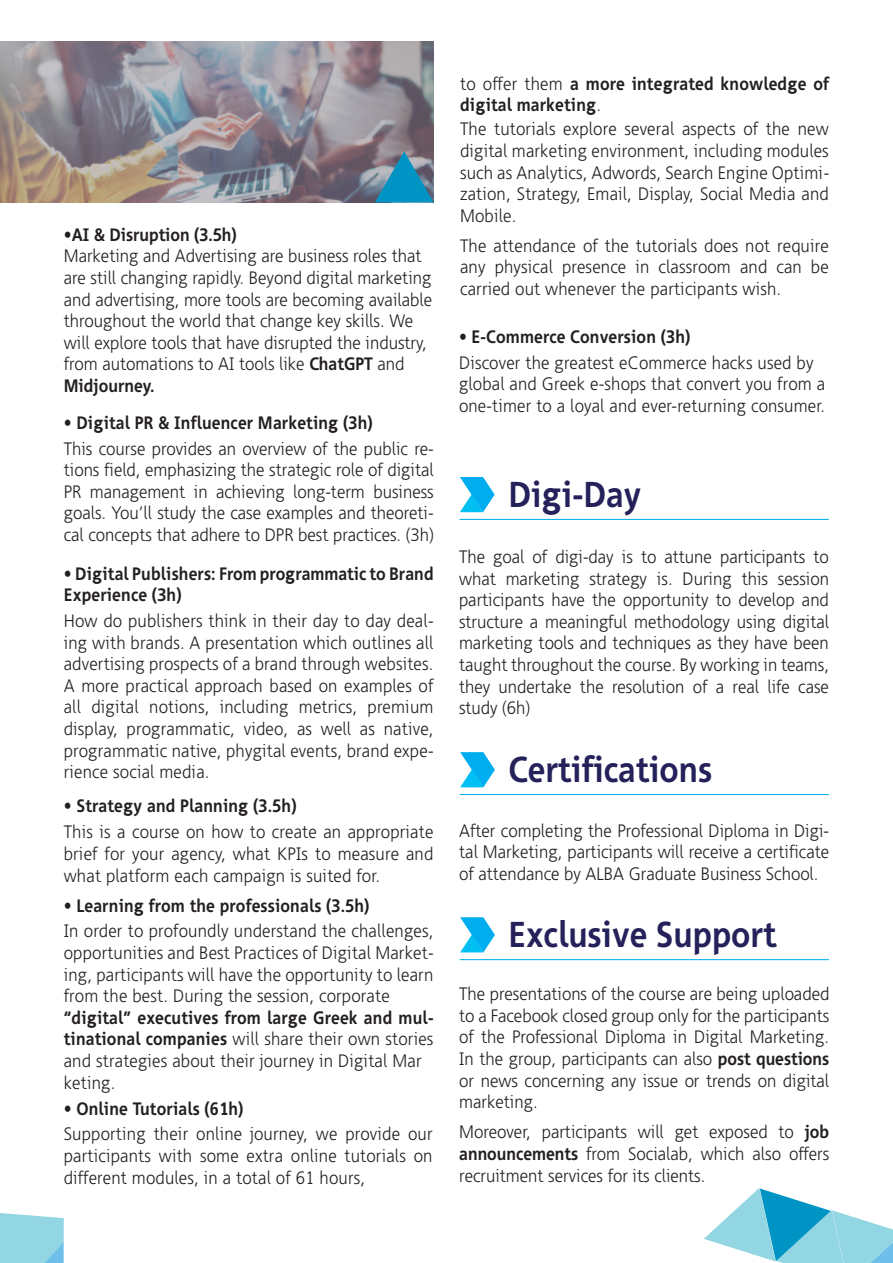
<style>
.page{position:relative;width:893px;height:1263px;background:#fff}
.page>*{position:absolute;margin:0;border:0;box-sizing:border-box;transform-origin:0 0}
.t1{font:700 36px "PF Index";color:#25215a}
.t2{font:300 18px/21.6px "PF Index";color:#231f20;text-align:justify}
.t3{font:700 18px/21.6px "PF Index";letter-spacing:.01em;color:#231f20}
.s1{font-weight:700}
.s2{font-weight:300}
</style>
<div class="page">
<img style="left:0;top:41px;width:434px;height:161px">
<svg style="left:0;top:1213px;width:64px;height:50px;background:#95d6e5"></svg>
<svg style="left:375px;top:151px;width:59px;height:51px;background:#448ba9"></svg>
<svg style="left:460px;top:752px;width:35px;height:35px"></svg>
<hr style="left:460px;top:794px;width:369px;height:1px;background:#00aeef">
<svg style="left:460px;top:917px;width:35px;height:35px"></svg>
<svg style="left:460px;top:477px;width:35px;height:35px"></svg>
<hr style="left:460px;top:959px;width:369px;height:1px;background:#00aeef">
<hr style="left:459px;top:519px;width:370px;height:1px;background:#00aeef">
<svg style="left:704px;top:1188px;width:189px;height:75px"></svg>
<p class="t3" style="left:64px;top:224px;width:174px">•AI &amp; Disruption (3.5h)</p>
<p class="t2" style="left:64px;top:246px;width:370px;text-align:left">Marketing and Advertising are business roles that are still changing rapidly. Beyond digital marketing and advertising, more tools are becoming available throughout the world that change key skills. We will explore tools that have disrupted the industry, from automations to AI tools like <span class="s1">ChatGPT</span> and <span class="s1">Midjourney.</span></p>
<p class="t3" style="left:64px;top:412px;width:311px">• Digital PR &amp; Influencer Marketing (3h)</p>
<p class="t2" style="left:64px;top:438px;width:372px">This course provides an overview of the public re&shy;tions field, emphasizing the strategic role of digital PR management in achieving long-term business goals. You’ll study the case examples and theoreti&shy;cal concepts that adhere to DPR best practices. (3h)</p>
<p class="t3" style="left:64px;top:562px;width:371px">• Digital Publishers: From programmatic to Brand<br>Experience (3h)</p>
<p class="t2" style="left:64px;top:610px;width:371px">How do publishers think in their day to day deal&shy;ing with brands. A presentation which outlines all advertising prospects of a brand through websites.<br>A more practical approach based on examples of all digital notions, including metrics, premium display, programmatic, video, as well as native, programmatic native, phygital events, brand expe&shy;rience social media.</p>
<p class="t3" style="left:64px;top:795px;width:234px">• Strategy and Planning (3.5h)</p>
<p class="t2" style="left:64px;top:821px;width:371px">This is a course on how to create an appropriate brief for your agency, what KPIs to measure and what platform each campaign is suited for.</p>
<p class="t3" style="left:64px;top:894px;width:307px">• Learning from the professionals (3.5h)</p>
<p class="t2" style="left:64px;top:921px;width:371px">In order to profoundly understand the challenges, opportunities and Best Practices of Digital Market&shy;ing, participants will have the opportunity to learn from the best. During the session, corporate</p>
<p class="t2" style="left:64px;top:1007px;width:371px;text-align:left"><span class="s1">“digital” executives from large Greek and mul&shy;tinational companies</span> will share their own stories and strategies about their journey in Digital Mar keting.</p>
<p class="t3" style="left:64px;top:1097px;width:181px">• Online Tutorials (61h)</p>
<p class="t2" style="left:64px;top:1123px;width:370px">Supporting their online journey, we provide our participants with some extra online tutorials on different modules, in a total of 61 hours,</p>
<p class="t3" style="left:460px;top:73px;width:370px"><span class="s2">to offer them</span> a more integrated knowledge of digital marketing<span class="s2">.</span></p>
<p class="t2" style="left:460px;top:119px;width:371px">The tutorials explore several aspects of the new digital marketing environment, including modules such as Analytics, Adwords, Search Engine Optimi&shy;zation, Strategy, Email, Display, Social Media and Mobile.</p>
<p class="t2" style="left:460px;top:235px;width:370px">The attendance of the tutorials does not require any physical presence in classroom and can be carried out whenever the participants wish.</p>
<p class="t3" style="left:459px;top:326px;width:233px">• E-Commerce Conversion (3h)</p>
<p class="t2" style="left:459px;top:352px;width:368px;text-align:left">Discover the greatest eCommerce hacks used by global and Greek e-shops that convert you from a one-timer to a loyal and ever-returning consumer.</p>
<h1 class="t1" style="left:508px;top:473px;width:134px">Digi-Day</h1>
<p class="t2" style="left:459px;top:546px;width:372px">Τhe goal of digi-day is to attune participants to what marketing strategy is. During this session participants have the opportunity to develop and structure a meaningful methodology using digital marketing tools and techniques as they have been taught throughout the course. By working in teams, they undertake the resolution of a real life case study (6h)</p>
<h1 class="t1" style="left:509px;top:748px;width:205px">Certifications</h1>
<p class="t2" style="left:459px;top:820px;width:371px">After completing the Professional Diploma in Digi&shy;tal Marketing, participants will receive a certificate of attendance by ALBA Graduate Business School.</p>
<h1 class="t1" style="left:509px;top:913px;width:269px">Exclusive Support</h1>
<p class="t2" style="left:459px;top:983px;width:372px">The presentations of the course are being uploaded to a Facebook closed group only for the participants of the Professional Diploma in Digital Marketing.<br>In the group, participants can also <span class="s1">post questions </span>or news concerning any issue or trends on digital marketing.</p>
<p class="t2" style="left:459px;top:1121px;width:371px">Moreover, participants will get exposed to <span class="s1">job announcements</span> from Socialab, which also offers recruitment services for its clients.</p>
</div>
